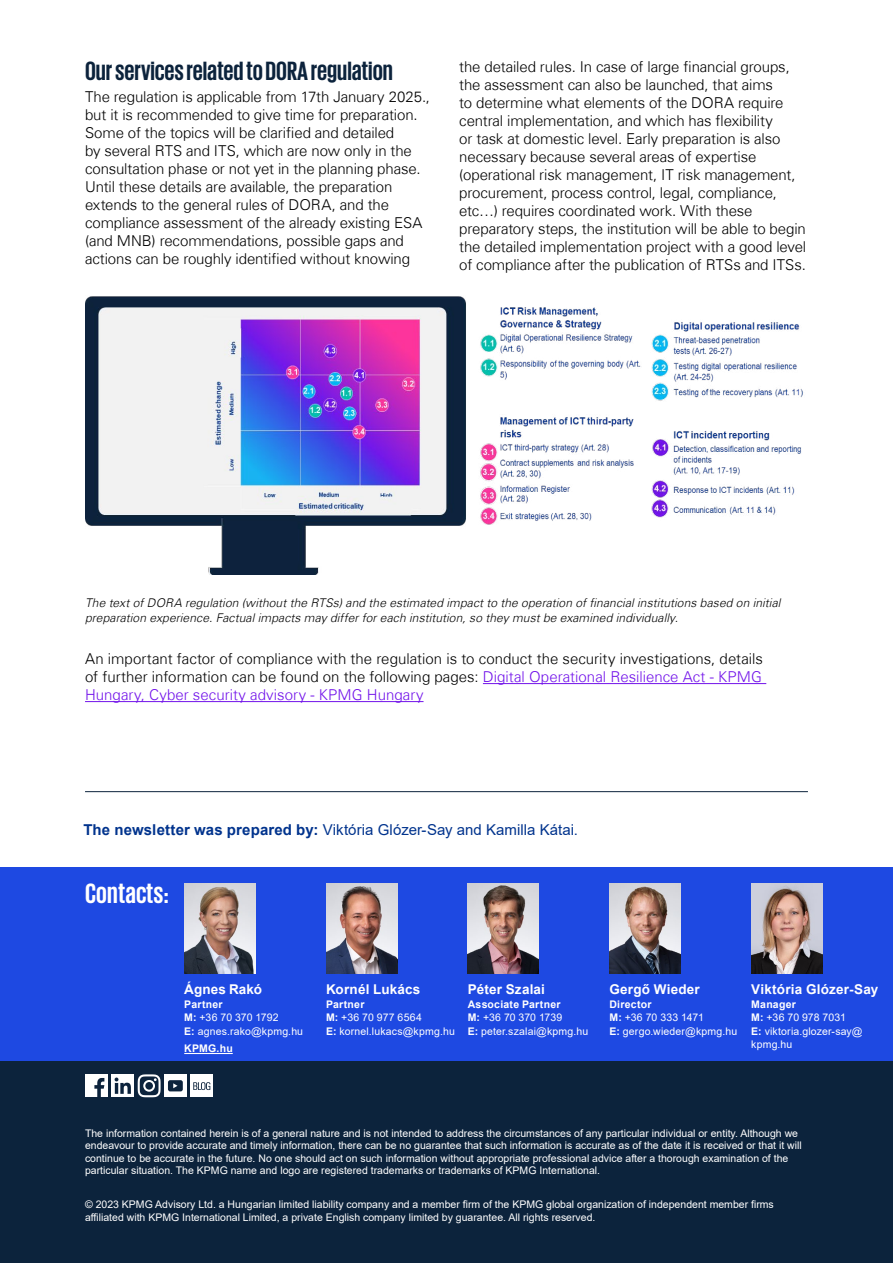
<style>
.page{position:relative;width:893px;height:1263px;background:#fff}
.page>*{position:absolute;margin:0;border:0;box-sizing:border-box;transform-origin:0 0}
.t1{font:700 28.5px "KPMG";letter-spacing:.005em;color:#fff}
.t2{font:700 27px "KPMG";color:#0c233c}
.t3{font:300 15px/18px "Universfor KPMG";letter-spacing:-.01em;color:#000}
.t4{font:15px "Arial";color:#00338d}
.t5{font:700 13.5px "Arial";letter-spacing:.015em;color:#fff}
.t6{font:italic 300 12px/14.4px "Universfor KPMG";letter-spacing:.01em;color:#000}
.t7{font:10.5px/13.5px "Arial";color:#fff}
.t8{font:10.5px/13.5px "Arial";letter-spacing:.02em;color:#fff}
.t9{font:700 10.5px "Arial";letter-spacing:.02em;color:#fff}
.s1{color:#7213ea}
.s2{font-weight:700}
</style>
<div class="page">
<div style="left:0;top:867px;width:893px;height:195px;background:#1e49e2"></div>
<div style="left:0;top:1062px;width:893px;height:201px;background:#0c233c"></div>
<img style="left:184px;top:884px;width:71px;height:90px">
<img style="left:326px;top:884px;width:71px;height:90px">
<img style="left:468px;top:884px;width:71px;height:90px">
<img style="left:609px;top:884px;width:72px;height:90px">
<img style="left:751px;top:884px;width:71px;height:90px">
<hr style="left:184px;top:1053px;width:49px;height:1px;background:#fff">
<div style="left:85px;top:1074px;width:23px;height:23px;background:#fff"></div>
<div style="left:111px;top:1074px;width:23px;height:23px;background:#fff"></div>
<div style="left:190px;top:1074px;width:23px;height:23px;background:#fff"></div>
<div style="left:164px;top:1074px;width:23px;height:23px;background:#fff"></div>
<svg style="left:138px;top:1074px;width:23px;height:23px"></svg>
<svg style="left:115px;top:1077px;width:16px;height:17px"></svg>
<svg style="left:168px;top:1080px;width:15px;height:11px"></svg>
<svg style="left:94px;top:1078px;width:10px;height:19px"></svg>
<svg style="left:193px;top:1082px;width:17px;height:8px"></svg>
<hr style="left:85px;top:791px;width:723px;height:1px;background:#0c233c">
<img style="left:85px;top:296px;width:718px;height:279px">
<hr style="left:483px;top:683px;width:283px;height:1px;background:#7213ea">
<hr style="left:85px;top:701px;width:339px;height:1px;background:#7213ea">
<h2 class="t2" style="left:85px;top:57px;width:309px">Our services related to DORA regulation</h2>
<p class="t3" style="left:85px;top:88px;width:346px">The regulation is applicable from 17th January 2025., but it is recommended to give time for preparation.<br>Some of the topics will be clarified and detailed<br>by several RTS and ITS, which are now only in the consultation phase or not yet in the planning phase.<br>Until these details are available, the preparation extends to the general rules of DORA, and the compliance assessment of the already existing ESA (and MNB) recommendations, possible gaps and actions can be roughly identified without knowing</p>
<p class="t3" style="left:459px;top:58px;width:349px">the detailed rules. In case of large financial groups, the assessment can also be launched, that aims<br>to determine what elements of the DORA require central implementation, and which has flexibility<br>or task at domestic level. Early preparation is also necessary because several areas of expertise (operational risk management, IT risk management, procurement, process control, legal, compliance, etc…) requires coordinated work. With these preparatory steps, the institution will be able to begin the detailed implementation project with a good level of compliance after the publication of RTSs and ITSs.</p>
<p class="t6" style="left:85px;top:596px;width:697px">The text of DORA regulation (without the RTSs) and the estimated impact to the operation of financial institutions based on initial preparation experience. Factual impacts may differ for each institution, so they must be examined individually.</p>
<p class="t3" style="left:85px;top:650px;width:679px;text-align:justify">An important factor of compliance with the regulation is to conduct the security investigations, details of further information can be found on the following pages: <span class="s1">Digital Operational Resilience Act - KPMG Hungary, Cyber security advisory - KPMG Hungary</span></p>
<p class="t4" style="left:83px;top:819px;width:496px"><span class="s2">The newsletter was prepared by:</span> Viktória Glózer-Say and Kamilla Kátai.</p>
<h1 class="t1" style="left:85px;top:879px;width:85px">Contacts:</h1>
<p class="t5" style="left:184px;top:980px;width:79px">Ágnes Rakó</p>
<p class="t7" style="left:184px;top:997px;width:120px"><span class="s2">Partner<br>M:</span> +36 70 370 1792<br><span class="s2">E:</span> agnes.rako@kpmg.hu</p>
<p class="t9" style="left:184px;top:1041px;width:50px">KPMG.hu</p>
<p class="t5" style="left:326px;top:980px;width:96px">Kornél Lukács</p>
<p class="t8" style="left:326px;top:997px;width:130px"><span class="s2">Partner<br>M:</span> +36 70 977 6564<br><span class="s2">E:</span> kornel.lukacs@kpmg.hu</p>
<p class="t5" style="left:468px;top:980px;width:79px">Péter Szalai</p>
<p class="t7" style="left:468px;top:997px;width:122px"><span class="s2">Associate Partner<br>M:</span> +36 70 370 1739<br><span class="s2">E:</span> peter.szalai@kpmg.hu</p>
<p class="t5" style="left:609px;top:980px;width:92px">Gergő Wieder</p>
<p class="t8" style="left:609px;top:997px;width:129px"><span class="s2">Director<br>M:</span> +36 70 333 1471<br><span class="s2">E:</span> gergo.wieder@kpmg.hu</p>
<p class="t5" style="left:751px;top:980px;width:129px">Viktória Glózer-Say</p>
<p class="t7" style="left:751px;top:997px;width:113px"><span class="s2">Manager<br>M:</span> +36 70 978 7031<br><span class="s2">E:</span> viktoria.glozer-say@ kpmg.hu</p>
<p class="t7" style="left:85px;top:1126px;width:718px;line-height:12.6px">The information contained herein is of a general nature and is not intended to address the circumstances of any particular individual or entity. Although we endeavour to provide accurate and timely information, there can be no guarantee that such information is accurate as of the date it is received or that it will continue to be accurate in the future. No one should act on such information without appropriate professional advice after a thorough examination of the particular situation. The KPMG name and logo are registered trademarks or trademarks of KPMG International.</p>
<p class="t7" style="left:85px;top:1198px;width:690px;line-height:12.6px">© 2023 KPMG Advisory Ltd. a Hungarian limited liability company and a member firm of the KPMG global organization of independent member firms affiliated with KPMG International Limited, a private English company limited by guarantee. All rights reserved.</p>
</div>
